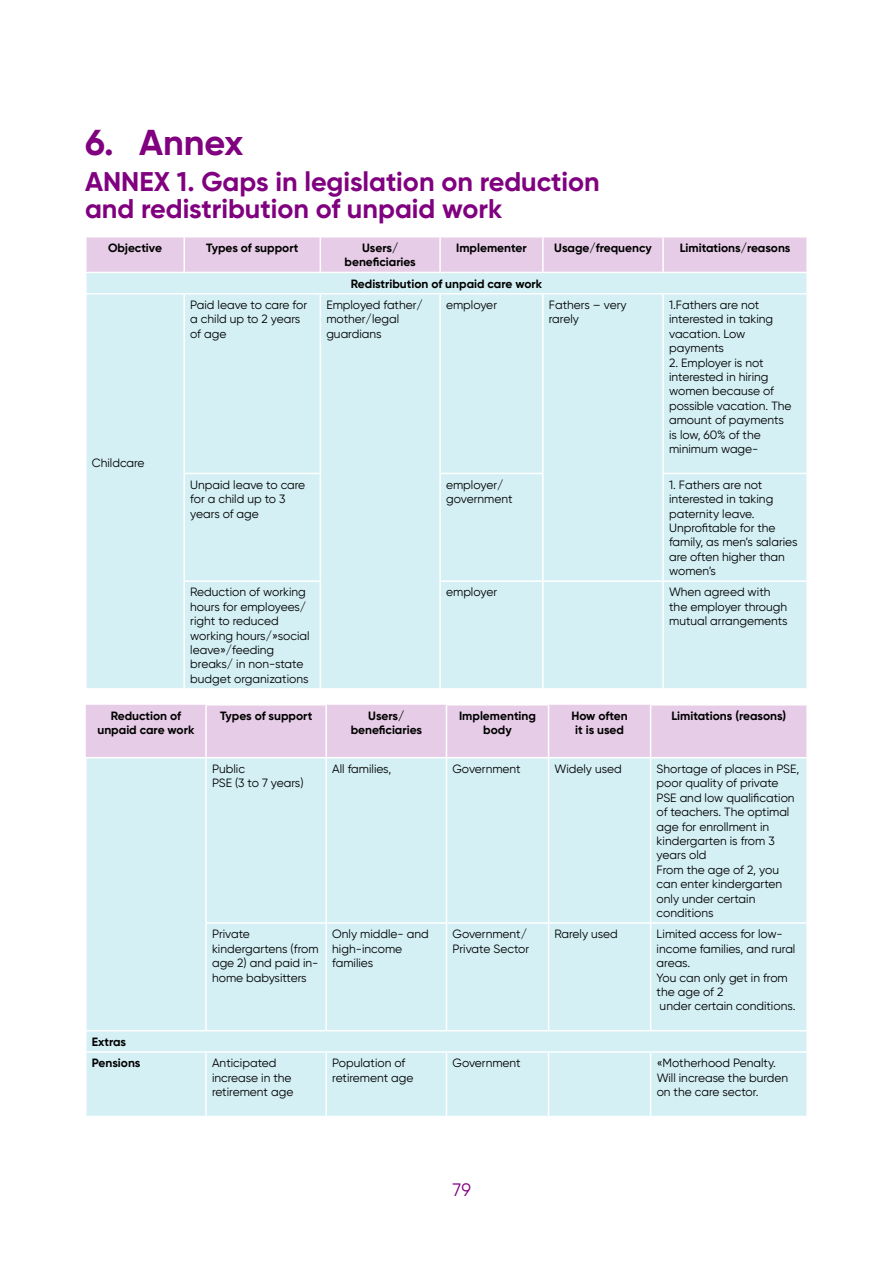
<style>
.page{position:relative;width:893px;height:1263px;background:#fff}
.page>*{position:absolute;margin:0;border:0;box-sizing:border-box;transform-origin:0 0}
.t1{font:700 36px "Gilroy";color:#800080}
.t2{font:700 27px/27px "Gilroy";color:#800080}
.t3{font:18px "Gilroy";color:#800080}
.t4{font:12px/14.4px "Gilroy";color:#000}
.t5{font:700 12px/14.4px "Gilroy";color:#000;text-align:center}
</style>
<div class="page">
<div style="left:87px;top:237px;width:719px;height:35px;background:#e6cce6"></div>
<div style="left:87px;top:273px;width:719px;height:415px;background:#d4f0f5"></div>
<hr style="left:85px;top:293px;width:99px;height:1px;background:#fff">
<hr style="left:184px;top:582px;width:1px;height:106px;background:#fff">
<hr style="left:320px;top:293px;width:120px;height:1px;background:#fff">
<hr style="left:320px;top:582px;width:1px;height:106px;background:#fff">
<hr style="left:439px;top:582px;width:2px;height:106px;background:#fff">
<hr style="left:542px;top:582px;width:2px;height:106px;background:#fff">
<hr style="left:663px;top:293px;width:145px;height:1px;background:#fff">
<hr style="left:662px;top:473px;width:146px;height:1px;background:#fff">
<hr style="left:663px;top:580px;width:145px;height:2px;background:#fff">
<hr style="left:662px;top:582px;width:2px;height:106px;background:#fff">
<hr style="left:543px;top:293px;width:120px;height:1px;background:#fff">
<hr style="left:662px;top:294px;width:2px;height:179px;background:#fff">
<hr style="left:662px;top:474px;width:2px;height:106px;background:#fff">
<hr style="left:543px;top:580px;width:120px;height:2px;background:#fff">
<hr style="left:440px;top:293px;width:103px;height:1px;background:#fff">
<hr style="left:439px;top:294px;width:2px;height:179px;background:#fff">
<hr style="left:542px;top:294px;width:2px;height:179px;background:#fff">
<hr style="left:439px;top:473px;width:105px;height:1px;background:#fff">
<hr style="left:439px;top:474px;width:2px;height:106px;background:#fff">
<hr style="left:542px;top:474px;width:2px;height:106px;background:#fff">
<hr style="left:439px;top:580px;width:104px;height:2px;background:#fff">
<hr style="left:184px;top:293px;width:136px;height:1px;background:#fff">
<hr style="left:184px;top:294px;width:1px;height:179px;background:#fff">
<hr style="left:320px;top:294px;width:1px;height:179px;background:#fff">
<hr style="left:184px;top:473px;width:137px;height:1px;background:#fff">
<hr style="left:184px;top:474px;width:1px;height:106px;background:#fff">
<hr style="left:320px;top:474px;width:1px;height:106px;background:#fff">
<hr style="left:184px;top:580px;width:137px;height:2px;background:#fff">
<hr style="left:320px;top:237px;width:1px;height:35px;background:#fff">
<hr style="left:439px;top:237px;width:2px;height:35px;background:#fff">
<hr style="left:184px;top:237px;width:1px;height:35px;background:#fff">
<hr style="left:542px;top:237px;width:2px;height:35px;background:#fff">
<hr style="left:662px;top:237px;width:2px;height:35px;background:#fff">
<div style="left:86px;top:705px;width:720px;height:52px;background:#e6cce6"></div>
<div style="left:87px;top:758px;width:719px;height:358px;background:#d4f0f5"></div>
<hr style="left:205px;top:924px;width:2px;height:106px;background:#fff">
<hr style="left:651px;top:922px;width:157px;height:2px;background:#fff">
<hr style="left:205px;top:705px;width:2px;height:52px;background:#fff">
<hr style="left:325px;top:705px;width:2px;height:52px;background:#fff">
<hr style="left:446px;top:705px;width:1px;height:52px;background:#fff">
<hr style="left:548px;top:705px;width:1px;height:52px;background:#fff">
<hr style="left:650px;top:705px;width:1px;height:52px;background:#fff">
<hr style="left:205px;top:758px;width:2px;height:164px;background:#fff">
<hr style="left:205px;top:922px;width:121px;height:2px;background:#fff">
<hr style="left:549px;top:922px;width:102px;height:2px;background:#fff">
<hr style="left:548px;top:758px;width:1px;height:164px;background:#fff">
<hr style="left:650px;top:758px;width:1px;height:164px;background:#fff">
<hr style="left:650px;top:924px;width:1px;height:106px;background:#fff">
<hr style="left:446px;top:922px;width:103px;height:2px;background:#fff">
<hr style="left:548px;top:924px;width:1px;height:106px;background:#fff">
<hr style="left:325px;top:758px;width:2px;height:164px;background:#fff">
<hr style="left:446px;top:758px;width:1px;height:164px;background:#fff">
<hr style="left:326px;top:922px;width:120px;height:2px;background:#fff">
<hr style="left:325px;top:924px;width:2px;height:106px;background:#fff">
<hr style="left:446px;top:924px;width:1px;height:106px;background:#fff">
<hr style="left:85px;top:1030px;width:121px;height:1px;background:#fff">
<hr style="left:206px;top:1030px;width:120px;height:1px;background:#fff">
<hr style="left:326px;top:1030px;width:120px;height:1px;background:#fff">
<hr style="left:446px;top:1030px;width:103px;height:1px;background:#fff">
<hr style="left:549px;top:1030px;width:102px;height:1px;background:#fff">
<hr style="left:651px;top:1030px;width:157px;height:1px;background:#fff">
<hr style="left:206px;top:1051px;width:120px;height:2px;background:#fff">
<hr style="left:446px;top:1051px;width:103px;height:2px;background:#fff">
<hr style="left:85px;top:1051px;width:121px;height:2px;background:#fff">
<hr style="left:205px;top:1053px;width:2px;height:63px;background:#fff">
<hr style="left:326px;top:1051px;width:120px;height:2px;background:#fff">
<hr style="left:325px;top:1053px;width:2px;height:63px;background:#fff">
<hr style="left:446px;top:1053px;width:1px;height:63px;background:#fff">
<hr style="left:549px;top:1051px;width:102px;height:2px;background:#fff">
<hr style="left:548px;top:1053px;width:1px;height:63px;background:#fff">
<hr style="left:651px;top:1051px;width:157px;height:2px;background:#fff">
<hr style="left:650px;top:1053px;width:1px;height:63px;background:#fff">
<h1 class="t1" style="left:85px;top:120px;width:160px">6. Annex</h1>
<h2 class="t2" style="left:85px;top:168px;width:516px">ANNEX 1. Gaps in legislation on reduction and redistribution of unpaid work</h2>
<p class="t5" style="left:108px;top:241px;width:55px">Objective</p>
<p class="t5" style="left:206px;top:241px;width:94px">Types of support</p>
<p class="t5" style="left:345px;top:241px;width:73px">Users/ beneficiaries</p>
<p class="t5" style="left:456px;top:241px;width:72px">Implementer</p>
<p class="t5" style="left:554px;top:241px;width:99px">Usage/frequency</p>
<p class="t5" style="left:680px;top:241px;width:112px">Limitations/reasons</p>
<p class="t5" style="left:351px;top:276px;width:193px">Redistribution of unpaid care work</p>
<p class="t4" style="left:190px;top:298px;width:118px">Paid leave to care for a child up to 2 years of age</p>
<p class="t4" style="left:326px;top:298px;width:98px">Employed father/ mother/legal guardians</p>
<p class="t4" style="left:446px;top:298px;width:52px">employer</p>
<p class="t4" style="left:549px;top:298px;width:79px">Fathers – very rarely</p>
<p class="t4" style="left:669px;top:298px;width:106px">1.Fathers are not interested in taking vacation. Low payments</p>
<p class="t4" style="left:669px;top:355px;width:124px">2. Employer is not interested in hiring women because of possible vacation. The amount of payments is low, 60% of the minimum wage-</p>
<p class="t4" style="left:190px;top:477px;width:117px">Unpaid leave to care for a child up to 3 years of age</p>
<p class="t4" style="left:446px;top:477px;width:68px">employer/ government</p>
<p class="t4" style="left:669px;top:477px;width:130px">1. Fathers are not interested in taking paternity leave.<br>Unprofitable for the family, as men’s salaries are often higher than women’s</p>
<p class="t4" style="left:190px;top:585px;width:121px">Reduction of working hours for employees/ right to reduced working hours/»social leave»/feeding breaks/ in non-state budget organizations</p>
<p class="t4" style="left:446px;top:585px;width:52px">employer</p>
<p class="t4" style="left:669px;top:585px;width:120px">When agreed with the employer through mutual arrangements</p>
<p class="t5" style="left:97px;top:708px;width:98px">Reduction of unpaid care work</p>
<p class="t5" style="left:220px;top:708px;width:94px">Types of support</p>
<p class="t5" style="left:351px;top:708px;width:73px">Users/ beneficiaries</p>
<p class="t5" style="left:459px;top:708px;width:78px">Implementing body</p>
<p class="t5" style="left:571px;top:708px;width:58px">How often it is used</p>
<p class="t5" style="left:671px;top:708px;width:116px">Limitations (reasons)</p>
<p class="t4" style="left:212px;top:761px;width:93px">Public<br>PSE (3 to 7 years)</p>
<p class="t4" style="left:332px;top:761px;width:61px">All families,</p>
<p class="t4" style="left:452px;top:761px;width:70px">Government</p>
<p class="t4" style="left:555px;top:761px;width:69px">Widely used</p>
<p class="t4" style="left:657px;top:761px;width:144px">Shortage of places in PSE, poor quality of private<br>PSE and low qualification of teachers. The optimal age for enrollment in kindergarten is from 3 years old<br>From the age of 2, you can enter kindergarten only under certain conditions</p>
<p class="t4" style="left:212px;top:927px;width:108px">Private kindergartens (from age 2) and paid in&shy;home babysitters</p>
<p class="t4" style="left:332px;top:927px;width:98px">Only middle- and high-income families</p>
<p class="t4" style="left:452px;top:927px;width:78px">Government/<br>Private Sector</p>
<p class="t4" style="left:555px;top:927px;width:65px">Rarely used</p>
<p class="t4" style="left:657px;top:927px;width:140px">Limited access for low&shy;income families, and rural areas.<br>You can only get in from the age of 2<br>under certain conditions.</p>
<p class="t5" style="left:92px;top:1031px;width:50px;line-height:21.3px;text-align:left">Extras<br>Pensions</p>
<p class="t4" style="left:92px;top:456px;width:54px">Childcare</p>
<p class="t4" style="left:212px;top:1056px;width:83px">Anticipated increase in the retirement age</p>
<p class="t4" style="left:332px;top:1056px;width:83px">Population of retirement age</p>
<p class="t4" style="left:453px;top:1056px;width:70px">Government</p>
<p class="t4" style="left:657px;top:1056px;width:133px">«Motherhood Penalty.<br>Will increase the burden on the care sector.</p>
<h3 class="t3" style="left:452px;top:1179px;width:20px">79</h3>
</div>
